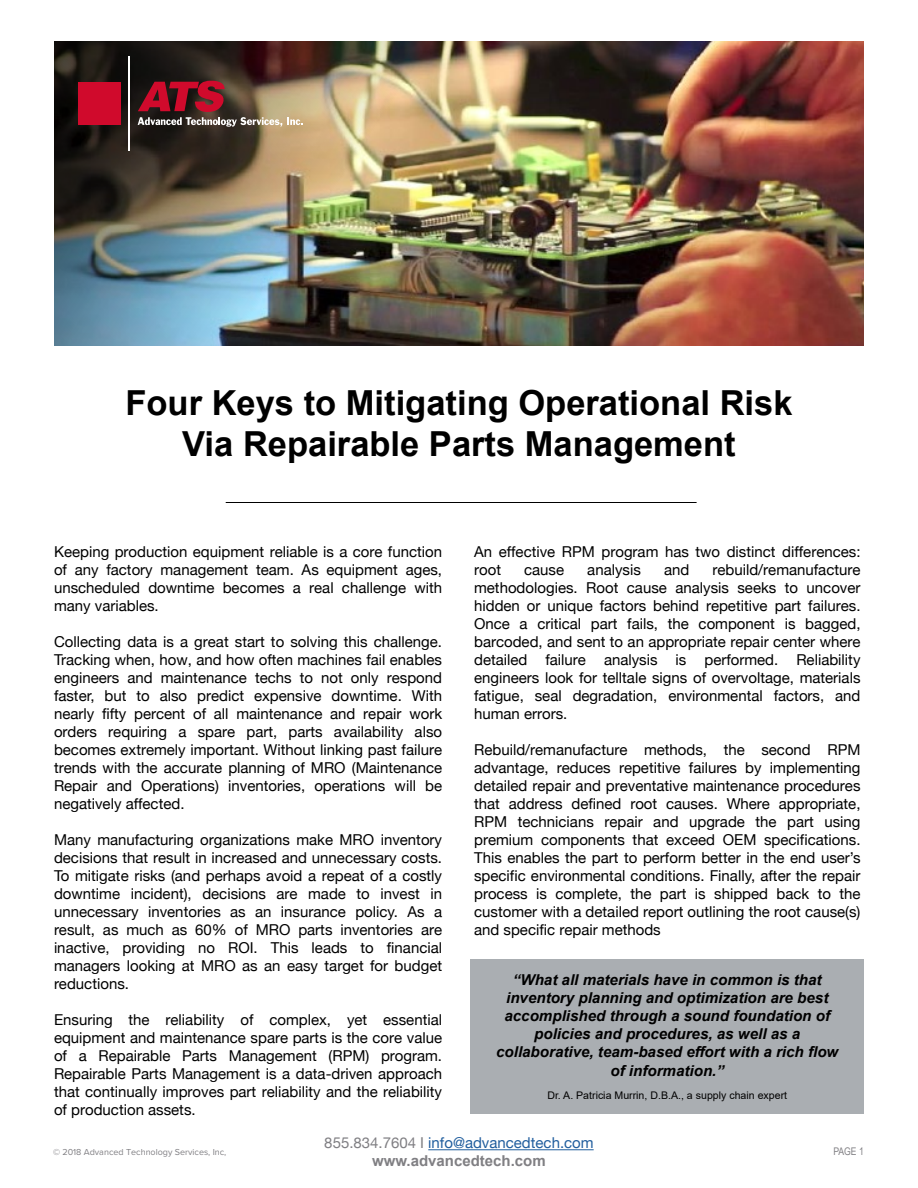
<style>
.page{position:relative;width:918px;height:1188px;background:#fff}
.page>*{position:absolute;margin:0;border:0;box-sizing:border-box;transform-origin:0 0}
.t1{font:700 34.5px/41.4px "Arial";color:#000;text-align:center}
.t2{font:15px/18px "Helvetica Neue";color:#000;text-align:justify}
.t3{font:italic 700 15px/18px "Arial";color:#000;text-align:center}
.t4{font:15px "Helvetica Neue";color:#215e9e}
.t5{font:700 15px "Arial";color:#807f83}
.t6{font:10.5px "Arial";color:#000}
.t7{font:10.5px "Arial Narrow";color:#807f83}
.t8{font:9px "Proxima Nova";color:#807f83}
.s1{color:#807f83}
</style>
<div class="page">
<img style="left:734px;top:41px;width:130px;height:305px">
<img style="left:54px;top:41px;width:680px;height:305px">
<div style="left:471px;top:959px;width:393px;height:155px;background:#aaaeb2"></div>
<hr style="left:428px;top:1149px;width:166px;height:1px;background:#215e9e">
<svg style="left:138px;top:80px;width:165px;height:47px"></svg>
<div style="left:78px;top:82px;width:42px;height:43px;background:#d00a2c"></div>
<hr style="left:128px;top:56px;width:2px;height:95px;background:#fff">
<hr style="left:226px;top:502px;width:471px;height:1px;background:#000">
<h1 class="t1" style="left:125px;top:382px;width:669px">Four Keys to Mitigating Operational Risk<br>Via Repairable Parts Management</h1>
<p class="t2" style="left:54px;top:542px;width:390px">Keeping production equipment reliable is a core function of any factory management team. As equipment ages, unscheduled downtime becomes a real challenge with many variables.</p>
<p class="t2" style="left:54px;top:632px;width:390px">Collecting data is a great start to solving this challenge.<br>Tracking when, how, and how often machines fail enables engineers and maintenance techs to not only respond faster, but to also predict expensive downtime. With nearly fifty percent of all maintenance and repair work orders requiring a spare part, parts availability also becomes extremely important. Without linking past failure trends with the accurate planning of MRO (Maintenance Repair and Operations) inventories, operations will be negatively affected.</p>
<p class="t2" style="left:54px;top:830px;width:390px">Many manufacturing organizations make MRO inventory decisions that result in increased and unnecessary costs.<br>To mitigate risks (and perhaps avoid a repeat of a costly downtime incident), decisions are made to invest in unnecessary inventories as an insurance policy. As a result, as much as 60% of MRO parts inventories are inactive, providing no ROI. This leads to financial managers looking at MRO as an easy target for budget reductions.</p>
<p class="t2" style="left:54px;top:1010px;width:390px">Ensuring the reliability of complex, yet essential equipment and maintenance spare parts is the core value of a Repairable Parts Management (RPM) program.<br>Repairable Parts Management is a data-driven approach that continually improves part reliability and the reliability of production assets.</p>
<p class="t2" style="left:474px;top:542px;width:388px">An effective RPM program has two distinct differences: root</p>
<p class="t2" style="left:474px;top:560px;width:388px;text-indent:238px">rebuild/remanufacture methodologies. Root cause analysis seeks to uncover hidden or unique factors behind repetitive part failures.<br>Once a critical part fails, the component is bagged, barcoded, and sent to an appropriate repair center where detailed failure analysis is performed. Reliability engineers look for telltale signs of overvoltage, materials fatigue, seal degradation, environmental factors, and human errors.</p>
<p class="t2" style="left:474px;top:740px;width:388px">Rebuild/remanufacture methods, the second RPM advantage, reduces repetitive failures by implementing detailed repair and preventative maintenance procedures that address defined root causes. Where appropriate, RPM technicians repair and upgrade the part using premium components that exceed OEM specifications.<br>This enables the part to perform better in the end user’s specific environmental conditions. Finally, after the repair process is complete, the part is shipped back to the customer with a detailed report outlining the root cause(s) and specific repair methods</p>
<p class="t3" style="left:496px;top:971px;width:344px">“What all materials have in common is that inventory planning and optimization are best accomplished through a sound foundation of policies and procedures, as well as a collaborative, team-based effort with a rich flow</p>
<p class="t3" style="left:610px;top:1063px;width:115px">of information.”</p>
<p class="t6" style="left:547px;top:1088px;width:241px">Dr. A. Patricia Murrin, D.B.A., a supply chain expert</p>
<p class="t2" style="left:524px;top:560px;width:42px">cause</p>
<p class="t2" style="left:587px;top:560px;width:55px">analysis</p>
<p class="t2" style="left:664px;top:560px;width:27px">and</p>
<p class="t8" style="left:53px;top:1145px;width:175px">© 2018 Advanced Technology Services, Inc,</p>
<p class="t4" style="left:324px;top:1134px;width:271px"><span class="s1">855.834.7604 I</span> info@advancedtech.com</p>
<p class="t5" style="left:372px;top:1150px;width:175px">www.advancedtech.com</p>
<p class="t7" style="left:833px;top:1144px;width:32px">PAGE 1</p>
</div>
